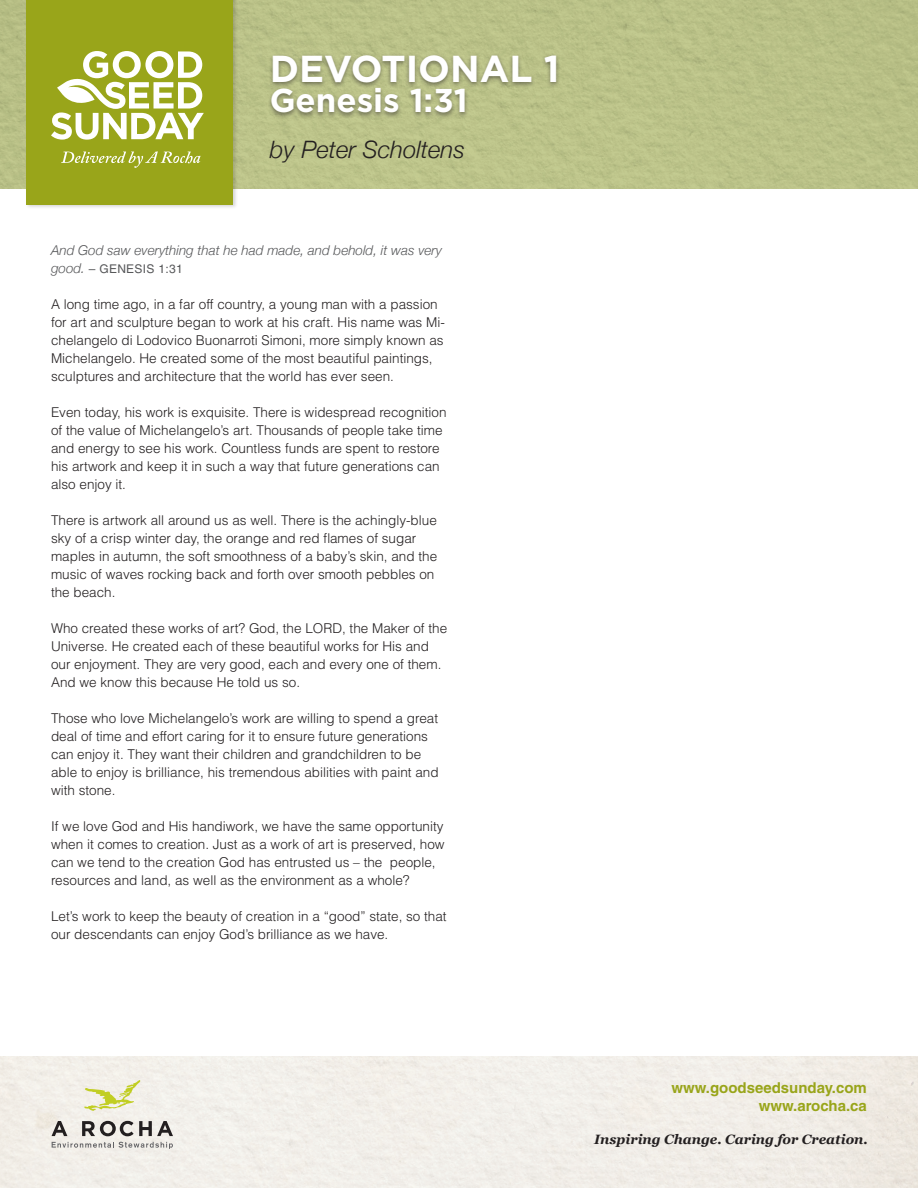
<style>
.page{position:relative;width:918px;height:1188px;background:#fff}
.page>*{position:absolute;margin:0;border:0;box-sizing:border-box;transform-origin:0 0}
.t1{font:700 37.5px "Gotham";color:#fff}
.t2{font:700 33px "Gotham";color:#fff}
.t3{font:italic 300 24px "Helvetica Neue";color:#231f20}
.t4{font:700 15px/18px "Helvetica LT Std";color:#99a51a;text-align:right}
.t5{font:300 13.5px/18px "Helvetica LT Std";color:#231f20}
.t6{font:italic 300 13.5px "Helvetica Neue";color:#57585a}
.t7{font:italic 700 13.5px "Georgia";color:#231f20}
.t8{font:12px "Helvetica LT Std";letter-spacing:.025em;color:#57585a}
.s1{font-family:"Helvetica Neue";font-weight:300;font-style:italic;font-size:13.5px}
.s2{font-family:"Helvetica LT Std";font-style:normal;font-size:15px;color:#99a51a}
</style>
<div class="page">
<div style="left:25px;top:0;width:214px;height:210px;background:#231f20;opacity:.2"></div>
<div style="left:27px;top:0;width:206px;height:204px;background:#99a51a"></div>
<svg style="left:51px;top:51px;width:153px;height:89px"></svg>
<svg style="left:61px;top:151px;width:140px;height:17px"></svg>
<svg style="left:52px;top:1121px;width:15px;height:15px"></svg>
<svg style="left:82px;top:1121px;width:91px;height:15px"></svg>
<svg style="left:52px;top:1142px;width:121px;height:7px"></svg>
<svg style="left:84px;top:1080px;width:57px;height:31px;background:#e6e7ba"></svg>
<div style="left:267px;top:53px;width:294px;height:66px;background:#231f20;opacity:.5"></div>
<p class="t1" style="left:270px;top:47px;width:291px">DEVOTIONAL 1</p>
<p class="t2" style="left:270px;top:81px;width:199px">Genesis 1:31</p>
<p class="t3" style="left:270px;top:130px;width:197px">by Peter Scholtens</p>
<p class="t6" style="left:51px;top:240px;width:393px">And God saw everything that he had made, and behold, it was very</p>
<p class="t8" style="left:51px;top:262px;width:133px"><span class="s1">good.</span> – GENESIS 1:31</p>
<p class="t5" style="left:51px;top:295px;width:395px">A long time ago, in a far off country, a young man with a passion for art and sculpture began to work at his craft. His name was Mi&shy;chelangelo di Lodovico Buonarroti Simoni, more simply known as Michelangelo. He created some of the most beautiful paintings, sculptures and architecture that the world has ever seen.</p>
<p class="t5" style="left:51px;top:403px;width:397px">Even today, his work is exquisite. There is widespread recognition of the value of Michelangelo’s art. Thousands of people take time and energy to see his work. Countless funds are spent to restore his artwork and keep it in such a way that future generations can also enjoy it.</p>
<p class="t5" style="left:51px;top:511px;width:388px">There is artwork all around us as well. There is the achingly-blue sky of a crisp winter day, the orange and red flames of sugar maples in autumn, the soft smoothness of a baby’s skin, and the music of waves rocking back and forth over smooth pebbles on the beach.</p>
<p class="t5" style="left:51px;top:619px;width:398px">Who created these works of art? God, the LORD, the Maker of the Universe. He created each of these beautiful works for His and our enjoyment. They are very good, each and every one of them.<br>And we know this because He told us so.</p>
<p class="t5" style="left:51px;top:709px;width:389px">Those who love Michelangelo’s work are willing to spend a great deal of time and effort caring for it to ensure future generations can enjoy it. They want their children and grandchildren to be able to enjoy is brilliance, his tremendous abilities with paint and with stone.</p>
<p class="t5" style="left:51px;top:817px;width:395px">If we love God and His handiwork, we have the same opportunity when it comes to creation. Just as a work of art is preserved, how can we tend to the creation God has entrusted us – the people, resources and land, as well as the environment as a whole?</p>
<p class="t5" style="left:51px;top:907px;width:397px">Let’s work to keep the beauty of creation in a “good” state, so that our descendants can enjoy God’s brilliance as we have.</p>
<p class="t4" style="left:672px;top:1079px;width:197px">www.goodseedsunday.com www.arocha.ca</p>
<p class="t7" style="left:594px;top:1130px;width:282px">Inspiring Change. Caring for Creation.<span class="s2">1</span></p>
</div>
